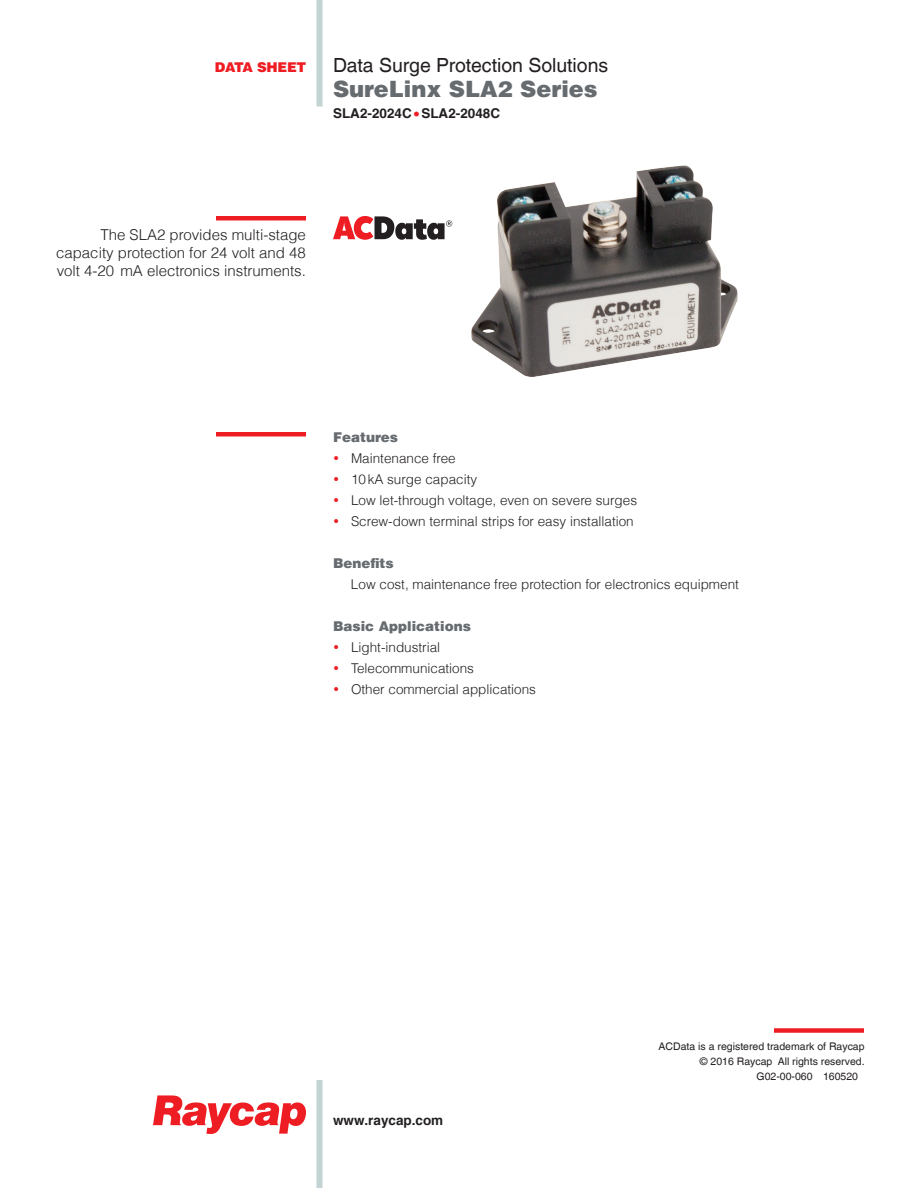
<style>
.page{position:relative;width:918px;height:1188px;background:#fff}
.page>*{position:absolute;margin:0;border:0;box-sizing:border-box;transform-origin:0 0}
.t1{font:900 22.5px "Helvetica Com";color:#666b70}
.t2{font:19.5px "Helvetica LT Com";letter-spacing:-.005em;color:#231f20}
.t3{font:300 15px/18px "Helvetica LT Com";color:#231f20}
.t4{font:300 13.5px "Helvetica LT Com";color:#231f20}
.t5{font:700 13.5px "Helvetica LT Com";color:#231f20}
.t6{font:900 13.5px "Helvetica Com";color:#666b70}
.t7{font:900 13.5px "Helvetica Com";letter-spacing:-.02em;color:#ee1d23}
.t8{font:10.5px/15px "Helvetica LT Com";color:#231f20;text-align:right}
.s1{color:#ee1d23}
</style>
<div class="page">
<hr style="left:216px;top:216px;width:90px;height:4px;background:#ee1d23">
<hr style="left:216px;top:432px;width:90px;height:4px;background:#ee1d23">
<div style="left:316px;top:1080px;width:6px;height:108px;background:#c4d3d3"></div>
<div style="left:316px;top:0;width:6px;height:107px;background:#c4d3d3"></div>
<div style="left:774px;top:1028px;width:90px;height:5px;background:#ee1d23"></div>
<svg style="left:153px;top:1095px;width:153px;height:39px"></svg>
<svg style="left:333px;top:216px;width:112px;height:24px"></svg>
<img style="left:446px;top:165px;width:292px;height:212px">
<p class="t7" style="left:215px;top:58px;width:93px">DATA SHEET</p>
<p class="t2" style="left:333px;top:54px;width:277px">Data Surge Protection Solutions</p>
<p class="t1" style="left:333px;top:74px;width:266px">SureLinx SLA2 Series</p>
<p class="t5" style="left:333px;top:105px;width:169px">SLA2-2024C<span class="s1">•</span>SLA2-2048C</p>
<p class="t3" style="left:100px;top:226px;width:207px">The SLA2 provides multi-stage</p>
<p class="t3" style="left:56px;top:244px;width:251px">capacity protection for 24 volt and 48 volt 4-20 mA electronics instruments.</p>
<p class="t6" style="left:333px;top:428px;width:67px">Features</p>
<p class="t4" style="left:333px;top:449px;width:124px"><span class="s1">•</span> Maintenance free</p>
<p class="t4" style="left:333px;top:470px;width:146px"><span class="s1">•</span> 10kA surge capacity</p>
<p class="t4" style="left:333px;top:491px;width:306px"><span class="s1">•</span> Low let-through voltage, even on severe surges</p>
<p class="t4" style="left:333px;top:512px;width:302px"><span class="s1">•</span> Screw-down terminal strips for easy installation</p>
<p class="t6" style="left:333px;top:554px;width:62px">Benefits</p>
<p class="t4" style="left:351px;top:575px;width:389px">Low cost, maintenance free protection for electronics equipment</p>
<p class="t6" style="left:333px;top:617px;width:140px">Basic Applications</p>
<p class="t4" style="left:333px;top:638px;width:109px"><span class="s1">•</span> Light-industrial</p>
<p class="t4" style="left:333px;top:659px;width:143px"><span class="s1">•</span> Telecommunications</p>
<p class="t4" style="left:333px;top:680px;width:205px"><span class="s1">•</span> Other commercial applications</p>
<p class="t5" style="left:333px;top:1112px;width:112px">www.raycap.com</p>
<p class="t8" style="left:659px;top:1039px;width:207px">ACData is a registered trademark of Raycap © 2016 Raycap All rights reserved.</p>
<p class="t8" style="left:757px;top:1069px;width:103px">G02-00-060 160520</p>
</div>
